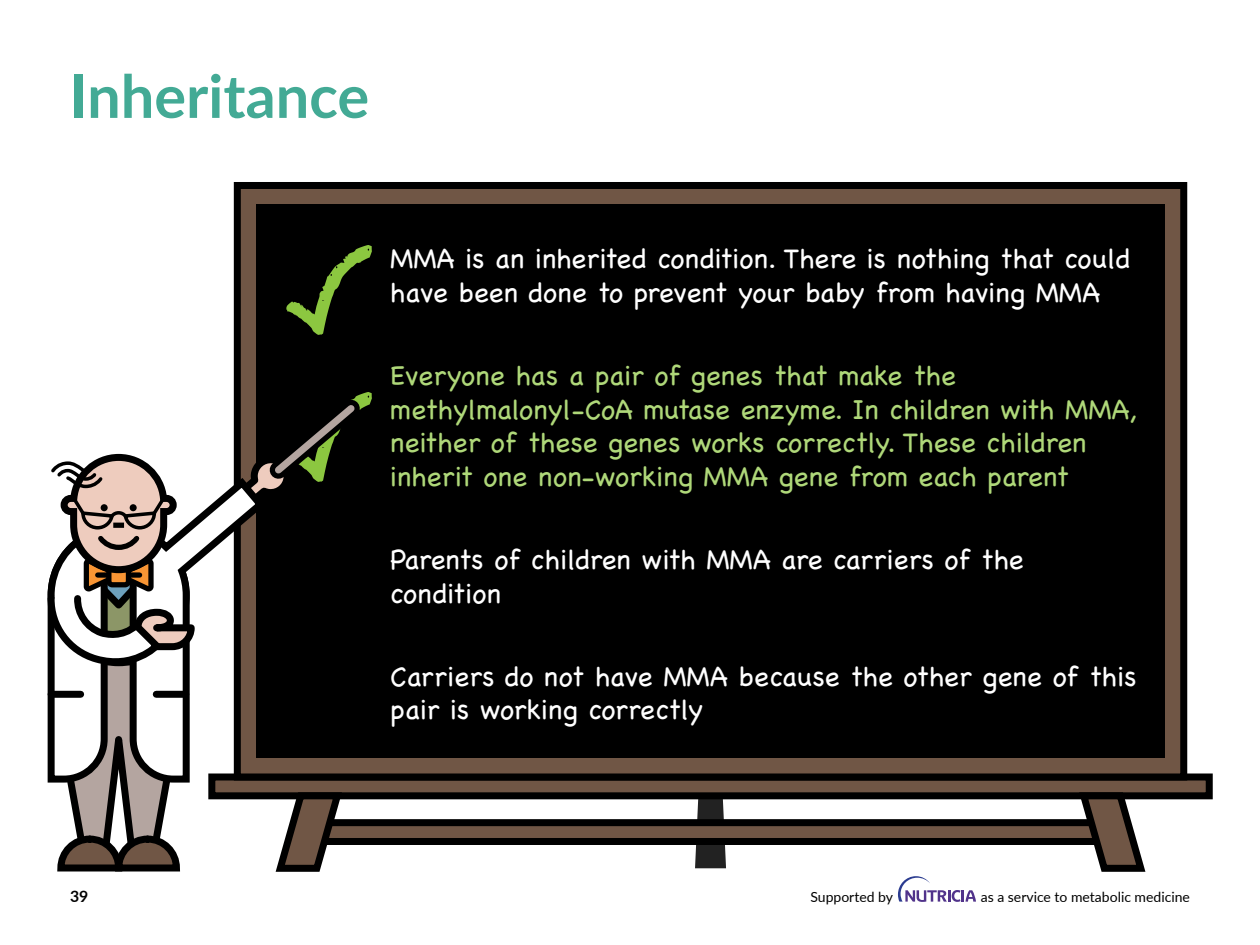
<style>
.page{position:relative;width:1260px;height:945px;background:#fff}
.page>*{position:absolute;margin:0;border:0;box-sizing:border-box;transform-origin:0 0}
.t1{font:700 59.5px "Lato";color:#43aa95}
.t2{font:300 28px/33.6px "Chalkboard SE";color:#fff}
.t3{font:300 28px/33.6px "Chalkboard SE";color:#afd879}
.t4{font:700 15.75px "Lato";color:#000}
.t5{font:14px "Lato";color:#000}
</style>
<div class="page">
<svg style="left:695px;top:799px;width:31px;height:69px"></svg>
<div style="left:212px;top:777px;width:997px;height:19px;background:#705645"></div>
<div style="left:208px;top:774px;width:1005px;height:25px;border:7px solid #000"></div>
<div style="left:237px;top:185px;width:947px;height:592px;background:#705645"></div>
<div style="left:234px;top:182px;width:953px;height:599px;border:7px solid #000"></div>
<div style="left:256px;top:204px;width:909px;height:554px;background:#000"></div>
<div style="left:309px;top:823px;width:803px;height:18px;background:#705645"></div>
<div style="left:305px;top:819px;width:811px;height:26px;border:7px solid #000"></div>
<svg style="left:1075px;top:791px;width:75px;height:81px"></svg>
<svg style="left:286px;top:245px;width:86px;height:90px"></svg>
<svg style="left:47px;top:392px;width:325px;height:480px"></svg>
<svg style="left:898px;top:876px;width:78px;height:26px"></svg>
<h1 class="t1" style="left:70px;top:52px;width:301px">Inheritance</h1>
<p class="t2" style="left:390px;top:240px;width:742px">MMA is an inherited condition. There is nothing that could have been done to prevent your baby from having MMA</p>
<p class="t3" style="left:390px;top:357px;width:748px">Everyone has a pair of genes that make the methylmalonyl-CoA mutase enzyme. In children with MMA, neither of these genes works correctly. These children inherit one non-working MMA gene from each parent</p>
<p class="t2" style="left:390px;top:541px;width:635px">Parents of children with MMA are carriers of the condition</p>
<p class="t2" style="left:390px;top:658px;width:748px">Carriers do not have MMA because the other gene of this pair is working correctly</p>
<p class="t4" style="left:70px;top:884px;width:20px">39</p>
<p class="t5" style="left:810px;top:887px;width:84px">Supported by</p>
<p class="t5" style="left:981px;top:887px;width:211px">as a service to metabolic medicine</p>
</div>
